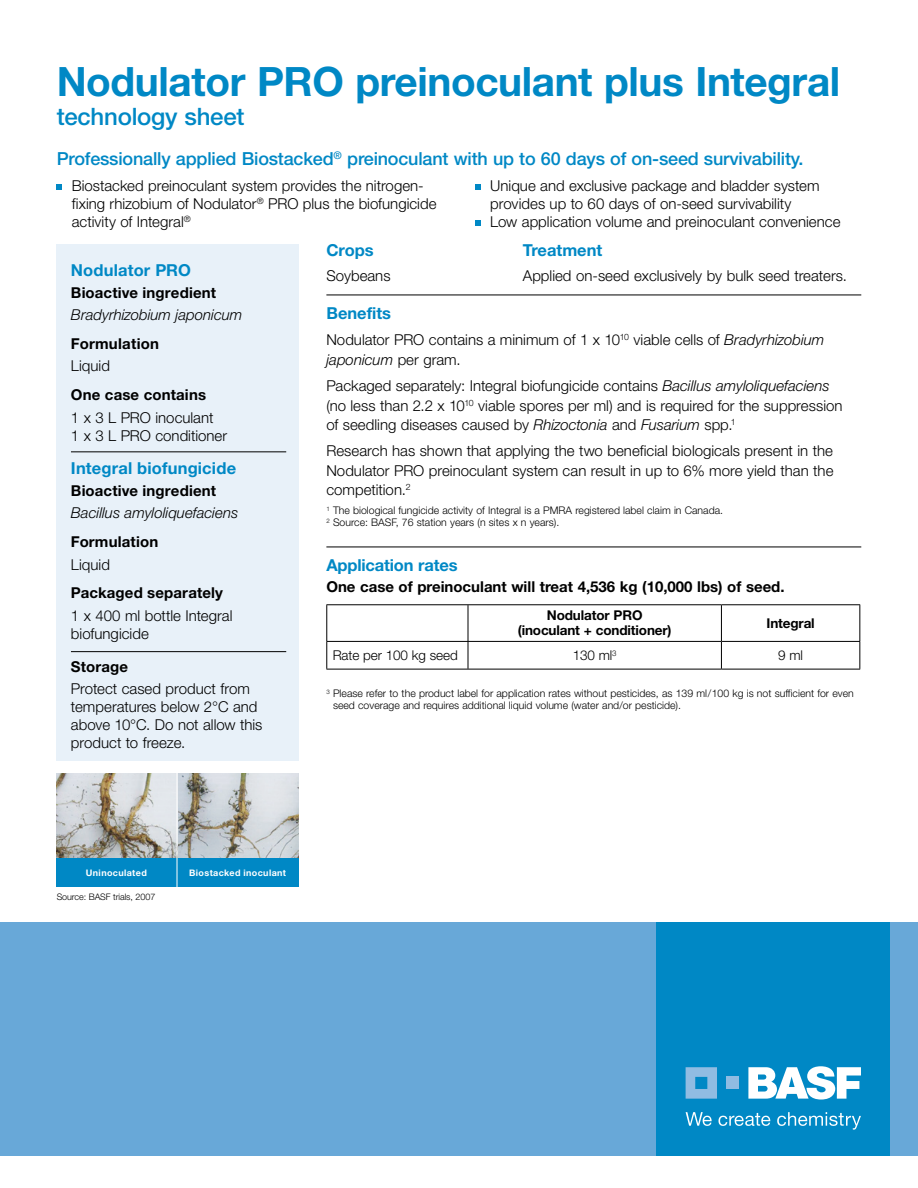
<style>
.page{position:relative;width:918px;height:1188px;background:#fff}
.page>*{position:absolute;margin:0;border:0;box-sizing:border-box;transform-origin:0 0}
.Sub_Head_green_12_13{font:700 40.5px "Helvetica Neue LT Std";letter-spacing:-.01em;color:#0088c5}
.Sub_Head_green_12_13-2{font:500 24px "Helvetica Neue LT Std";letter-spacing:-.01em;color:#0088c5}
.Sub_Head_green_12_13-3{font:500 18px "Helvetica Neue LT Std";letter-spacing:-.01em;color:#0088c5}
.Sub_Head_green_12_13-4{font:700 16.5px "Helvetica Neue LT Std";color:#0088c5}
.Sub_Head_green_12_13-5{font:300 15px/19.5px "Helvetica Neue LT Std";color:#000}
.body_10_75_13_5{font:300 15px/18px "Helvetica Neue LT Std";color:#000}
.Sub_Head_green_12_13-6{font:700 15px "Helvetica Neue LT Std";letter-spacing:.005em;color:#000}
.Sub_Head_green_12_13-7{font:italic 300 15px "Helvetica Neue LT Std";color:#000}
.Sub_Head_green_12_13-8{font:700 13.5px/15px "Helvetica Neue LT Std";letter-spacing:-.01em;color:#000;text-align:center}
.Sub_Head_green_12_13-9{font:300 13.5px "Helvetica Neue LT Std";letter-spacing:-.01em;color:#000}
.Sub_Head_green_12_13-10{font:300 10.5px/12px "Helvetica Neue LT Std";color:#000}
.Birdseed_7_8_5{font:700 9px "Helvetica Neue LT Std";letter-spacing:.04em;color:#fff}
.heads{font:300 9px "Helvetica Neue LT Std";letter-spacing:-.01em;color:#000}
.s1{font-style:italic}
</style>
<div class="page">
<div style="left:0;top:922px;width:918px;height:234px;background:#68a8d8"></div>
<div style="left:656px;top:922px;width:234px;height:234px;background:#0088c5"></div>
<svg style="left:686px;top:1067px;width:31px;height:32px"></svg>
<div style="left:727px;top:1077px;width:12px;height:12px;background:#90bce2"></div>
<svg style="left:748px;top:1066px;width:113px;height:34px"></svg>
<svg style="left:686px;top:1112px;width:26px;height:14px"></svg>
<svg style="left:718px;top:1113px;width:52px;height:13px"></svg>
<svg style="left:777px;top:1112px;width:84px;height:18px"></svg>
<hr style="left:326px;top:295px;width:535px;height:1px;background:#000">
<hr style="left:326px;top:547px;width:535px;height:1px;background:#000">
<hr style="left:326px;top:604px;width:142px;height:1px;background:#000">
<hr style="left:326px;top:605px;width:1px;height:36px;background:#000">
<hr style="left:468px;top:604px;width:253px;height:1px;background:#000">
<hr style="left:468px;top:605px;width:1px;height:36px;background:#000">
<hr style="left:721px;top:604px;width:139px;height:1px;background:#000">
<hr style="left:721px;top:605px;width:1px;height:36px;background:#000">
<hr style="left:859px;top:605px;width:1px;height:36px;background:#000">
<hr style="left:326px;top:641px;width:142px;height:1px;background:#000">
<svg style="left:326px;top:642px;width:1px;height:27px"></svg>
<hr style="left:468px;top:641px;width:253px;height:1px;background:#000">
<svg style="left:468px;top:642px;width:1px;height:27px"></svg>
<hr style="left:721px;top:641px;width:139px;height:1px;background:#000">
<svg style="left:721px;top:642px;width:1px;height:27px"></svg>
<svg style="left:859px;top:642px;width:1px;height:27px"></svg>
<hr style="left:326px;top:669px;width:142px;height:1px;background:#000">
<hr style="left:468px;top:669px;width:253px;height:1px;background:#000">
<hr style="left:721px;top:669px;width:139px;height:1px;background:#000">
<svg style="left:57px;top:184px;width:5px;height:5px"></svg>
<svg style="left:475px;top:184px;width:6px;height:5px"></svg>
<svg style="left:475px;top:220px;width:6px;height:5px"></svg>
<div style="left:57px;top:244px;width:242px;height:517px;background:#e8f1f9"></div>
<img style="left:56px;top:773px;width:243px;height:86px">
<div style="left:56px;top:859px;width:243px;height:28px;background:#0088c5"></div>
<hr style="left:177px;top:769px;width:1px;height:118px;background:#fff">
<hr style="left:71px;top:451px;width:215px;height:1px;background:#000">
<hr style="left:71px;top:651px;width:215px;height:1px;background:#000">
<p class="Sub_Head_green_12_13" style="left:57px;top:57px;width:785px">Nodulator PRO preinoculant plus Integral</p>
<p class="Sub_Head_green_12_13-2" style="left:57px;top:102px;width:189px">technology sheet</p>
<p class="Sub_Head_green_12_13-3" style="left:57px;top:148px;width:748px">Professionally applied Biostacked<sup>®</sup> preinoculant with up to 60 days of on-seed survivability.</p>
<p class="body_10_75_13_5" style="left:72px;top:177px;width:366px">Biostacked preinoculant system provides the nitrogen&shy;fixing rhizobium of Nodulator<sup>®</sup> PRO plus the biofungicide activity of Integral<sup>®</sup></p>
<p class="body_10_75_13_5" style="left:490px;top:177px;width:331px">Unique and exclusive package and bladder system provides up to 60 days of on-seed survivability</p>
<p class="body_10_75_13_5" style="left:490px;top:213px;width:352px">Low application volume and preinoculant convenience</p>
<p class="Sub_Head_green_12_13-4" style="left:71px;top:260px;width:122px">Nodulator PRO</p>
<p class="Sub_Head_green_12_13-6" style="left:71px;top:283px;width:147px">Bioactive ingredient</p>
<p class="Sub_Head_green_12_13-7" style="left:71px;top:306px;width:173px">Bradyrhizobium japonicum</p>
<p class="Sub_Head_green_12_13-6" style="left:71px;top:334px;width:90px">Formulation</p>
<p class="Sub_Head_green_12_13-5" style="left:71px;top:356px;width:41px">Liquid</p>
<p class="Sub_Head_green_12_13-6" style="left:71px;top:386px;width:137px">One case contains</p>
<p class="Sub_Head_green_12_13-5" style="left:71px;top:408px;width:158px;line-height:18px">1 x 3 L PRO inoculant<br>1 x 3 L PRO conditioner</p>
<p class="Sub_Head_green_12_13-4" style="left:71px;top:458px;width:167px">Integral biofungicide</p>
<p class="Sub_Head_green_12_13-6" style="left:71px;top:482px;width:147px">Bioactive ingredient</p>
<p class="Sub_Head_green_12_13-7" style="left:71px;top:504px;width:169px">Bacillus amyloliquefaciens</p>
<p class="Sub_Head_green_12_13-6" style="left:71px;top:533px;width:89px">Formulation</p>
<p class="Sub_Head_green_12_13-5" style="left:71px;top:554px;width:41px">Liquid</p>
<p class="Sub_Head_green_12_13-6" style="left:71px;top:584px;width:154px">Packaged separately</p>
<p class="Sub_Head_green_12_13-5" style="left:71px;top:606px;width:163px;line-height:18px">1 x 400 ml bottle Integral biofungicide</p>
<p class="Sub_Head_green_12_13-6" style="left:71px;top:657px;width:59px">Storage</p>
<p class="Sub_Head_green_12_13-5" style="left:71px;top:680px;width:193px;line-height:18px">Protect cased product from temperatures below 2°C and above 10°C. Do not allow this product to freeze.</p>
<p class="Sub_Head_green_12_13-4" style="left:326px;top:240px;width:49px">Crops</p>
<p class="Sub_Head_green_12_13-4" style="left:523px;top:240px;width:81px">Treatment</p>
<p class="Sub_Head_green_12_13-5" style="left:326px;top:265px;width:66px">Soybeans</p>
<p class="Sub_Head_green_12_13-5" style="left:523px;top:265px;width:326px">Applied on-seed exclusively by bulk seed treaters.</p>
<p class="Sub_Head_green_12_13-4" style="left:326px;top:303px;width:66px">Benefits</p>
<p class="Sub_Head_green_12_13-5" style="left:326px;top:330px;width:500px">Nodulator PRO contains a minimum of 1 x 10<sup>10</sup> viable cells of <span class="s1">Bradyrhizobium japonicum</span> per gram.</p>
<p class="Sub_Head_green_12_13-5" style="left:326px;top:376px;width:518px">Packaged separately: Integral biofungicide contains <span class="s1">Bacillus amyloliquefaciens </span>(no less than 2.2 x 10<sup>10</sup> viable spores per ml) and is required for the suppression of seedling diseases caused by <span class="s1">Rhizoctonia</span> and <span class="s1">Fusarium</span> spp.<sup>1</sup></p>
<p class="Sub_Head_green_12_13-5" style="left:326px;top:441px;width:509px;text-align:justify">Research has shown that applying the two beneficial biologicals present in the Nodulator PRO preinoculant system can result in up to 6% more yield than the competition.<sup>2</sup></p>
<p class="Sub_Head_green_12_13-10" style="left:326px;top:504px;width:398px"><sup>1</sup> The biological fungicide activity of Integral is a PMRA registered label claim in Canada.</p>
<p class="Sub_Head_green_12_13-10" style="left:326px;top:516px;width:234px"><sup>2</sup> Source: BASF, 76 station years (n sites x n years).</p>
<p class="Sub_Head_green_12_13-4" style="left:326px;top:555px;width:133px">Application rates</p>
<p class="Sub_Head_green_12_13-6" style="left:326px;top:578px;width:460px">One case of preinoculant will treat 4,536 kg (10,000 lbs) of seed.</p>
<p class="Sub_Head_green_12_13-8" style="left:518px;top:608px;width:155px">Nodulator PRO (inoculant + conditioner)</p>
<p class="Sub_Head_green_12_13-8" style="left:767px;top:615px;width:50px">Integral</p>
<p class="Sub_Head_green_12_13-9" style="left:333px;top:647px;width:127px">Rate per 100 kg seed</p>
<p class="Sub_Head_green_12_13-9" style="left:573px;top:647px;width:45px">130 ml<sup>3</sup></p>
<p class="Sub_Head_green_12_13-9" style="left:778px;top:647px;width:26px">9 ml</p>
<p class="Sub_Head_green_12_13-10" style="left:333px;top:687px;width:522px;text-indent:-7px"><sup>3</sup> Please refer to the product label for application rates without pesticides, as 139 ml/100 kg is not sufficient for even seed coverage and requires additional liquid volume (water and/or pesticide).</p>
<p class="Birdseed_7_8_5" style="left:86px;top:867px;width:62px">Uninoculated</p>
<p class="Birdseed_7_8_5" style="left:189px;top:867px;width:98px">Biostacked inoculant</p>
<p class="heads" style="left:57px;top:891px;width:100px">Source: BASF trials, 2007</p>
</div>
